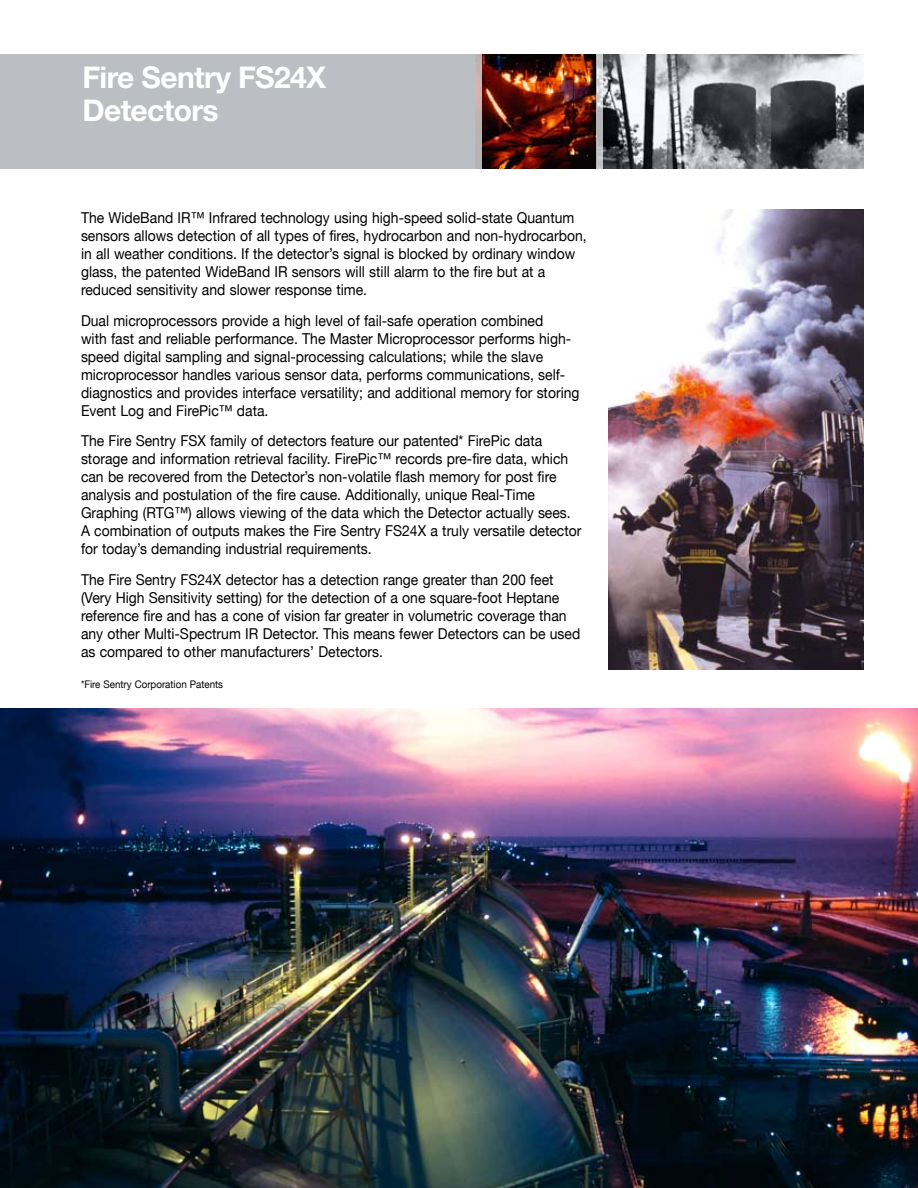
<style>
.page{position:relative;width:918px;height:1188px;background:#fff}
.page>*{position:absolute;margin:0;border:0;box-sizing:border-box;transform-origin:0 0}
.t1{font:700 30px/33px "Helvetica Neue";letter-spacing:-.02em;color:#fff}
.t2{font:15px/18px "Helvetica Neue LT";color:#000;scale:.93 1}
.t3{font:10.5px "Helvetica Neue LT";color:#000;scale:.93 1}
</style>
<div class="page">
<div style="left:0;top:54px;width:864px;height:114px;background:#bbbfc3"></div>
<img style="left:482px;top:54px;width:382px;height:114px">
<svg style="left:597px;top:54px;width:6px;height:115px"></svg>
<svg style="left:475px;top:54px;width:7px;height:115px"></svg>
<img style="left:608px;top:209px;width:256px;height:461px">
<img style="left:0;top:709px;width:918px;height:479px">
<h1 class="t1" style="left:82px;top:61px;width:245px">Fire Sentry FS24X<br>Detectors</h1>
<p class="t2" style="left:81px;top:208px;width:545px">The WideBand IR™ Infrared technology using high-speed solid-state Quantum sensors allows detection of all types of fires, hydrocarbon and non-hydrocarbon, in all weather conditions. If the detector’s signal is blocked by ordinary window glass, the patented WideBand IR sensors will still alarm to the fire but at a reduced sensitivity and slower response time.</p>
<p class="t2" style="left:81px;top:311px;width:538px">Dual microprocessors provide a high level of fail-safe operation combined<br>with fast and reliable performance. The Master Microprocessor performs high&shy;speed digital sampling and signal-processing calculations; while the slave microprocessor handles various sensor data, performs communications, self&shy;diagnostics and provides interface versatility; and additional memory for storing Event Log and FirePic™ data.</p>
<p class="t2" style="left:81px;top:432px;width:540px">The Fire Sentry FSX family of detectors feature our patented* FirePic data storage and information retrieval facility. FirePic™ records pre-fire data, which can be recovered from the Detector’s non-volatile flash memory for post fire analysis and postulation of the fire cause. Additionally, unique Real-Time Graphing (RTG™) allows viewing of the data which the Detector actually sees.<br>A combination of outputs makes the Fire Sentry FS24X a truly versatile detector for today’s demanding industrial requirements.</p>
<p class="t2" style="left:81px;top:571px;width:538px">The Fire Sentry FS24X detector has a detection range greater than 200 feet (Very High Sensitivity setting) for the detection of a one square-foot Heptane reference fire and has a cone of vision far greater in volumetric coverage than any other Multi-Spectrum IR Detector. This means fewer Detectors can be used as compared to other manufacturers’ Detectors.</p>
<p class="t3" style="left:81px;top:678px;width:154px">*Fire Sentry Corporation Patents</p>
</div>
